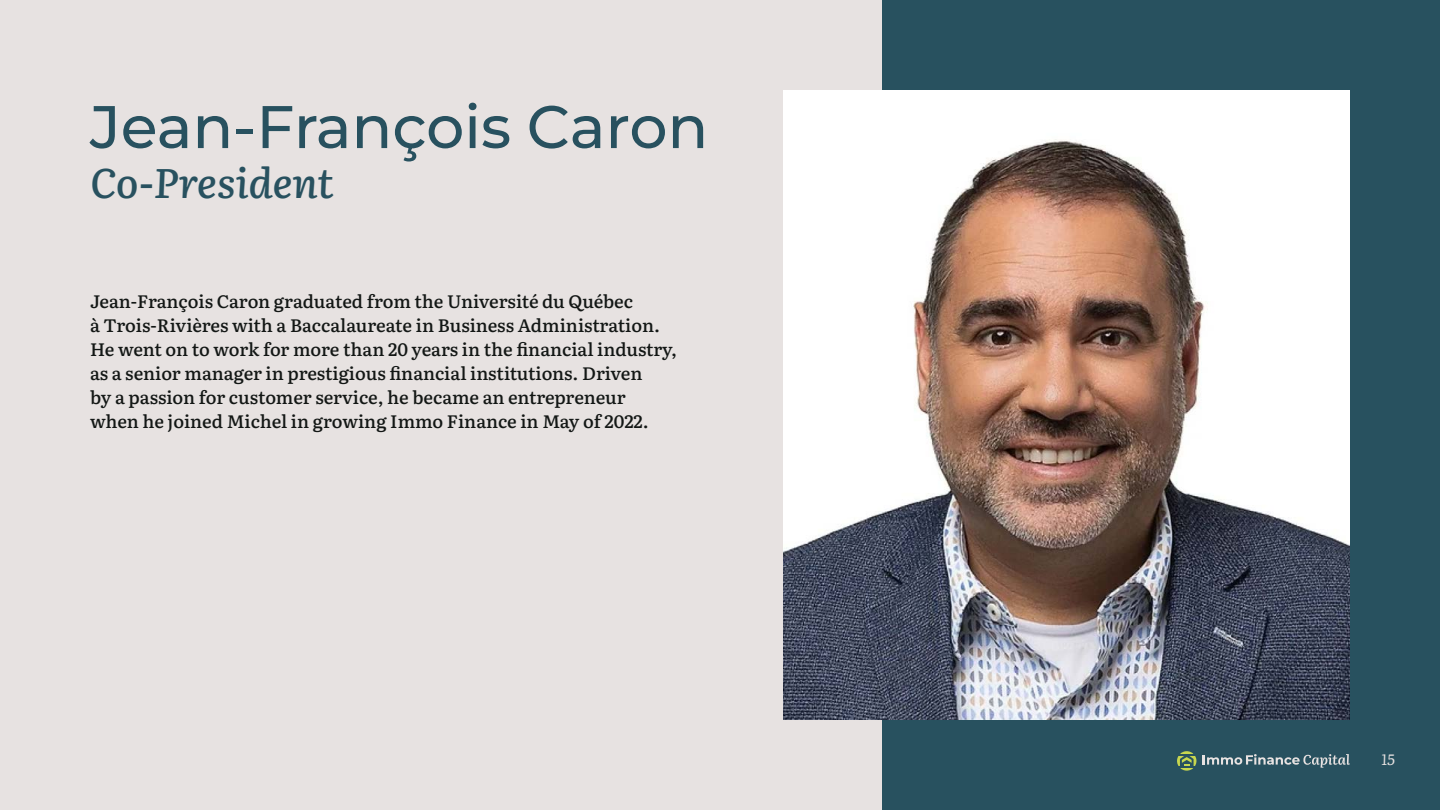
<style>
.page{position:relative;width:1440px;height:810px;background:#e7e2e1}
.page>*{position:absolute;margin:0;border:0;box-sizing:border-box;transform-origin:0 0}
.t1{font:100 60px "Montserrat";color:#28515f}
.t2{font:italic 500 41.25px "Literata";color:#28515f}
.t3{font:500 18px/24px "Literata";letter-spacing:-.005em;color:#131715}
.t4{font:italic 15px "Literata";color:#e7e2e1}
</style>
<div class="page">
<div style="left:882px;top:0;width:558px;height:810px;background:#28515f"></div>
<svg style="left:1203px;top:754px;width:147px;height:14px"></svg>
<div style="left:783px;top:90px;width:567px;height:630px;background:#fff"></div>
<img style="left:783px;top:139px;width:567px;height:581px">
<svg style="left:1177px;top:751px;width:19px;height:20px"></svg>
<svg style="left:1182px;top:757px;width:10px;height:9px"></svg>
<h1 class="t1" style="left:90px;top:87px;width:620px">Jean-François Caron</h1>
<h2 class="t2" style="left:90px;top:150px;width:246px">Co-President</h2>
<p class="t3" style="left:90px;top:288px;width:589px">Jean-François Caron graduated from the Université du Québec<br>à Trois-Rivières with a Baccalaureate in Business Administration.<br>He went on to work for more than 20 years in the financial industry, as a senior manager in prestigious financial institutions. Driven<br>by a passion for customer service, he became an entrepreneur when he joined Michel in growing Immo Finance in May of 2022.</p>
<p class="t4" style="left:1381px;top:748px;width:15px">15</p>
</div>
